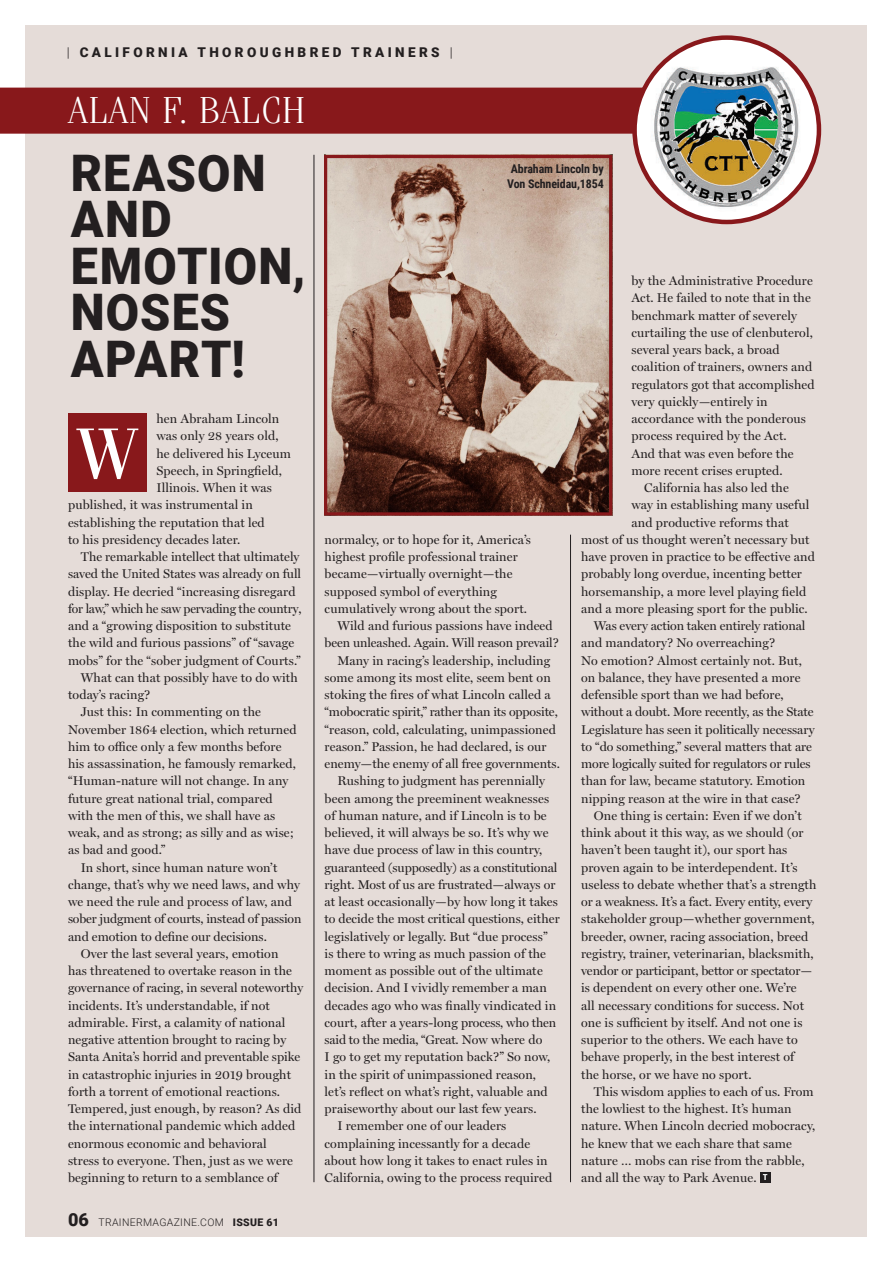
<style>
.page{position:relative;width:893px;height:1263px;background:#fff}
.page>*{position:absolute;margin:0;border:0;box-sizing:border-box;transform-origin:0 0}
.t1{font:73.05px "Fenice Pro ITC";color:#fff}
.state_names{font:900 50.4px/46.5px "Roboto";letter-spacing:.025em;color:#231f20;scale:.96 1}
.t2{font:300 37.5px "Fenice Pro ITC";letter-spacing:-.01em;color:#fff}
.t3{font:900 18px "Roboto";color:#231f20}
.t4{font:900 13.5px "Roboto";letter-spacing:.25em;color:#231f20}
.t5{font:12.75px/17.2px "Miller Display";letter-spacing:.01em;color:#231f20}
.t6{font:700 12px/14.4px "Roboto Condensed";letter-spacing:-.01em;color:#231f20;text-align:center}
.t7{font:300 10.5px "Roboto";letter-spacing:.03em;color:#231f20}
.s1{font-weight:300}
.s2{font-weight:900}
</style>
<div class="page">
<div style="left:26px;top:26px;width:841px;height:1211px;background:#e5dcd8"></div>
<div style="left:0;top:88px;width:645px;height:46px;background:#88181b"></div>
<div style="left:68px;top:413px;width:79px;height:79px;background:#88181b"></div>
<div style="left:760px;top:1172px;width:10px;height:10px;background:#231f20"></div>
<svg style="left:763px;top:1174px;width:4px;height:6px"></svg>
<img style="left:328px;top:159px;width:280px;height:352px">
<div style="left:324px;top:155px;width:288px;height:360px;border:3px solid #88181b"></div>
<svg style="left:635px;top:38px;width:184px;height:184px;background:#ebd9d9"></svg>
<img style="left:647px;top:57px;width:161px;height:159px">
<div style="left:632px;top:35px;width:189px;height:189px;border:4px solid #88181b;border-radius:50%"></div>
<hr style="left:314px;top:155px;width:1px;height:1027px;background:#231f20">
<hr style="left:570px;top:535px;width:1px;height:647px;background:#231f20">
<p class="t4" style="left:67px;top:43px;width:388px"><span class="s1">|</span> CALIFORNIA THOROUGHBRED TRAINERS <span class="s1">|</span></p>
<p class="t2" style="left:68px;top:88px;width:240px">ALAN F. BALCH</p>
<p class="state_names" style="left:71px;top:148px;width:246px">REASON<br>AND<br>EMOTION,<br>NOSES<br>APART!</p>
<p class="t5" style="left:156px;top:410px;width:124px">hen Abraham Lincoln</p>
<p class="t5" style="left:156px;top:427px;width:124px">was only 28 years old,</p>
<p class="t5" style="left:156px;top:444px;width:136px">he delivered his Lyceum</p>
<p class="t5" style="left:156px;top:462px;width:127px">Speech, in Springfield,</p>
<p class="t5" style="left:156px;top:479px;width:117px">Illinois. When it was</p>
<p class="t5" style="left:68px;top:496px;width:186px">published, it was instrumental in</p>
<p class="t5" style="left:68px;top:513px;width:198px">establishing the reputation that led</p>
<p class="t5" style="left:68px;top:531px;width:174px">to his presidency decades later.</p>
<p class="t5" style="left:68px;top:548px;width:235px;text-indent:13px">The remarkable intellect that ultimately saved the United States was already on full display. He decried “increasing disregard for law,” which he saw pervading the country, and a “growing disposition to substitute the wild and furious passions” of “savage mobs” for the “sober judgment of Courts.”</p>
<p class="t5" style="left:68px;top:669px;width:231px;text-indent:13px">What can that possibly have to do with today’s racing?</p>
<p class="t5" style="left:68px;top:703px;width:230px;text-indent:13px">Just this: In commenting on the November 1864 election, which returned him to office only a few months before his assassination, he famously remarked, “Human-nature will not change. In any future great national trial, compared with the men of this, we shall have as weak, and as strong; as silly and as wise; as bad and good.”</p>
<p class="t5" style="left:68px;top:858px;width:235px;text-indent:13px">In short, since human nature won’t change, that’s why we need laws, and why we need the rule and process of law, and sober judgment of courts, instead of passion and emotion to define our decisions.</p>
<p class="t5" style="left:68px;top:945px;width:237px;text-indent:13px">Over the last several years, emotion<br>has threatened to overtake reason in the governance of racing, in several noteworthy incidents. It’s understandable, if not admirable. First, a calamity of national negative attention brought to racing by Santa Anita’s horrid and preventable spike in catastrophic injuries in 2019 brought forth a torrent of emotional reactions.<br>Tempered, just enough, by reason? As did the international pandemic which added enormous economic and behavioral<br>stress to everyone. Then, just as we were beginning to return to a semblance of</p>
<p class="t1" style="left:76px;top:409px;width:64px">W</p>
<p class="t3" style="left:68px;top:1206px;width:22px">06</p>
<p class="t7" style="left:98px;top:1214px;width:182px">TRAINERMAGAZINE.COM <span class="s2">ISSUE 61</span></p>
<p class="t6" style="left:507px;top:161px;width:98px">Abraham Lincoln by<br>Von Schneidau,1854</p>
<p class="t5" style="left:325px;top:531px;width:208px">normalcy, or to hope for it, America’s highest profile professional trainer became—virtually overnight—the supposed symbol of everything cumulatively wrong about the sport.</p>
<p class="t5" style="left:325px;top:617px;width:236px;text-align:center">Wild and furious passions have indeed been unleashed. Again. Will reason prevail?</p>
<p class="t5" style="left:325px;top:651px;width:237px;text-indent:13px">Many in racing’s leadership, including some among its most elite, seem bent on stoking the fires of what Lincoln called a “mobocratic spirit,” rather than its opposite, “reason, cold, calculating, unimpassioned reason.” Passion, he had declared, is our enemy—the enemy of all free governments.</p>
<p class="t5" style="left:325px;top:772px;width:237px;text-indent:13px">Rushing to judgment has perennially been among the preeminent weaknesses of human nature, and if Lincoln is to be believed, it will always be so. It’s why we have due process of law in this country, guaranteed (supposedly) as a constitutional right. Most of us are frustrated—always or at least occasionally—by how long it takes to decide the most critical questions, either legislatively or legally. But “due process”<br>is there to wring as much passion of the moment as possible out of the ultimate decision. And I vividly remember a man decades ago who was finally vindicated in court, after a years-long process, who then said to the media, “Great. Now where do<br>I go to get my reputation back?” So now, in the spirit of unimpassioned reason, let’s reflect on what’s right, valuable and praiseworthy about our last few years.</p>
<p class="t5" style="left:325px;top:1117px;width:229px;text-indent:13px">I remember one of our leaders complaining incessantly for a decade about how long it takes to enact rules in California, owing to the process required</p>
<p class="t5" style="left:631px;top:272px;width:185px">by the Administrative Procedure<br>Act. He failed to note that in the benchmark matter of severely curtailing the use of clenbuterol, several years back, a broad coalition of trainers, owners and regulators got that accomplished very quickly—entirely in accordance with the ponderous process required by the Act.<br>And that was even before the more recent crises erupted.</p>
<p class="t5" style="left:644px;top:479px;width:146px">California has also led the</p>
<p class="t5" style="left:631px;top:496px;width:179px">way in establishing many useful</p>
<p class="t5" style="left:631px;top:513px;width:159px">and productive reforms that</p>
<p class="t5" style="left:581px;top:531px;width:230px">most of us thought weren’t necessary but</p>
<p class="t5" style="left:581px;top:548px;width:235px">have proven in practice to be effective and</p>
<p class="t5" style="left:581px;top:565px;width:222px">probably long overdue, incenting better</p>
<p class="t5" style="left:581px;top:582px;width:227px">horsemanship, a more level playing field</p>
<p class="t5" style="left:581px;top:600px;width:228px">and a more pleasing sport for the public.</p>
<p class="t5" style="left:581px;top:617px;width:235px;text-indent:13px">Was every action taken entirely rational and mandatory? No overreaching?<br>No emotion? Almost certainly not. But, on balance, they have presented a more defensible sport than we had before, without a doubt. More recently, as the State Legislature has seen it politically necessary to “do something,” several matters that are more logically suited for regulators or rules than for law, became statutory. Emotion nipping reason at the wire in that case?</p>
<p class="t5" style="left:581px;top:807px;width:237px;text-indent:13px">One thing is certain: Even if we don’t think about it this way, as we should (or haven’t been taught it), our sport has proven again to be interdependent. It’s useless to debate whether that’s a strength or a weakness. It’s a fact. Every entity, every stakeholder group—whether government, breeder, owner, racing association, breed registry, trainer, veterinarian, blacksmith, vendor or participant, bettor or spectator— is dependent on every other one. We’re<br>all necessary conditions for success. Not one is sufficient by itself. And not one is superior to the others. We each have to behave properly, in the best interest of<br>the horse, or we have no sport.</p>
<p class="t5" style="left:581px;top:1083px;width:236px;text-indent:13px">This wisdom applies to each of us. From the lowliest to the highest. It’s human nature. When Lincoln decried mobocracy, he knew that we each share that same nature … mobs can rise from the rabble, and all the way to Park Avenue.</p>
</div>
